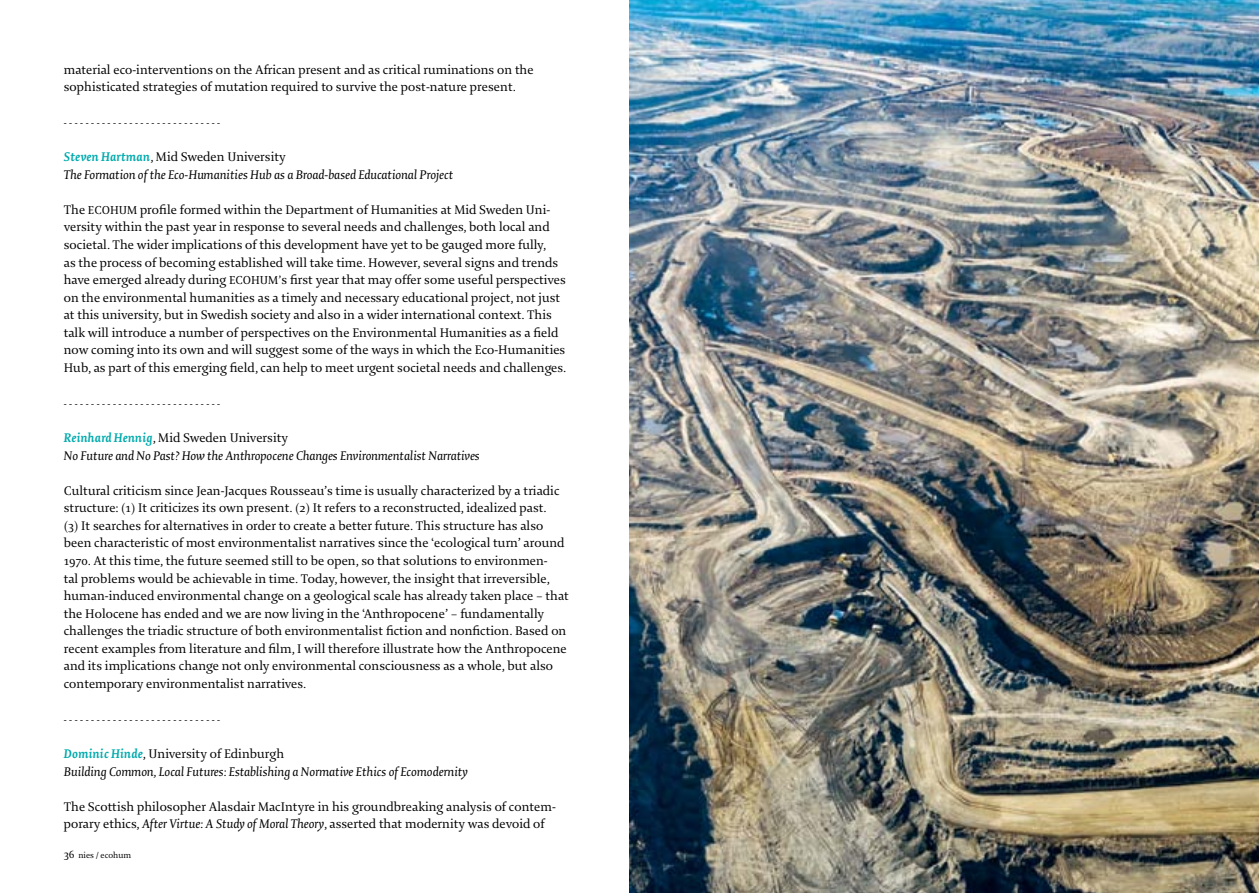
<style>
.page{position:relative;width:1259px;height:893px;background:#fff}
.page>*{position:absolute;margin:0;border:0;box-sizing:border-box;transform-origin:0 0}
.t1{font:13.5px/17.5px "Enigma";color:#000}
.t2{font:italic 13.5px/17.5px "Enigma";color:#000}
.t3{font:10.5px "Enigma";color:#000}
.t4{font:9px "Enigma";color:#000}
.s1{font-weight:700;color:#00aaad}
.s2{font-style:normal}
.s3{font-size:12.45px}
.s4{font-style:italic}
.s5{font-size:12px}
</style>
<div class="page">
<img style="left:629px;top:0;width:630px;height:893px">
<p class="t1" style="left:64px;top:61px;width:471px">material eco-interventions on the African present and as critical ruminations on the sophisticated strategies of mutation required to survive the post-nature present.</p>
<p class="t3" style="left:64px;top:117px;width:158px">- - - - - - - - - - - - - - - - - - - - - - - - - - - - -</p>
<p class="t2" style="left:64px;top:149px;width:391px"><span class="s1">Steven Hartman</span><span class="s2">, Mid Sweden University<br></span>The Formation of the Eco-Humanities Hub as a Broad-based Educational Project</p>
<p class="t1" style="left:64px;top:201px;width:504px">The <span class="s3">ECOHUM</span> profile formed within the Department of Humanities at Mid Sweden Uni&shy;versity within the past year in response to several needs and challenges, both local and societal. The wider implications of this development have yet to be gauged more fully,<br>as the process of becoming established will take time. However, several signs and trends have emerged already during <span class="s3">ECOHUM’</span>s first year that may offer some useful perspectives on the environmental humanities as a timely and necessary educational project, not just at this university, but in Swedish society and also in a wider international context. This talk will introduce a number of perspectives on the Environmental Humanities as a field now coming into its own and will suggest some of the ways in which the Eco-Humanities Hub, as part of this emerging field, can help to meet urgent societal needs and challenges.</p>
<p class="t3" style="left:64px;top:398px;width:158px">- - - - - - - - - - - - - - - - - - - - - - - - - - - - -</p>
<p class="t2" style="left:64px;top:429px;width:417px"><span class="s1">Reinhard Hennig</span><span class="s2">, Mid Sweden University<br></span>No Future and No Past? How the Anthropocene Changes Environmentalist Narratives</p>
<p class="t1" style="left:64px;top:482px;width:507px">Cultural criticism since Jean-Jacques Rousseau’s time is usually characterized by a triadic structure: (1) It criticizes its own present. (2) It refers to a reconstructed, idealized past.<br>(3) It searches for alternatives in order to create a better future. This structure has also been characteristic of most environmentalist narratives since the ‘ecological turn’ around 1970. At this time, the future seemed still to be open, so that solutions to environmen-<br>tal problems would be achievable in time. Today, however, the insight that irreversible, human-induced environmental change on a geological scale has already taken place – that the Holocene has ended and we are now living in the ‘Anthropocene’ – fundamentally challenges the triadic structure of both environmentalist fiction and nonfiction. Based on recent examples from literature and film, I will therefore illustrate how the Anthropocene and its implications change not only environmental consciousness as a whole, but also contemporary environmentalist narratives.</p>
<p class="t3" style="left:64px;top:714px;width:158px">- - - - - - - - - - - - - - - - - - - - - - - - - - - - -</p>
<p class="t2" style="left:64px;top:745px;width:405px"><span class="s1">Dominic Hinde</span><span class="s2">, University of Edinburgh<br></span>Building Common, Local Futures: Establishing a Normative Ethics of Ecomodernity</p>
<p class="t1" style="left:64px;top:798px;width:493px">The Scottish philosopher Alasdair MacIntyre in his groundbreaking analysis of contem&shy;porary ethics, <span class="s4">After Virtue: A Study of Moral Theory</span>, asserted that modernity was devoid of</p>
<p class="t4" style="left:64px;top:850px;width:69px"><span class="s5">36</span> nies / ecohum</p>
</div>
